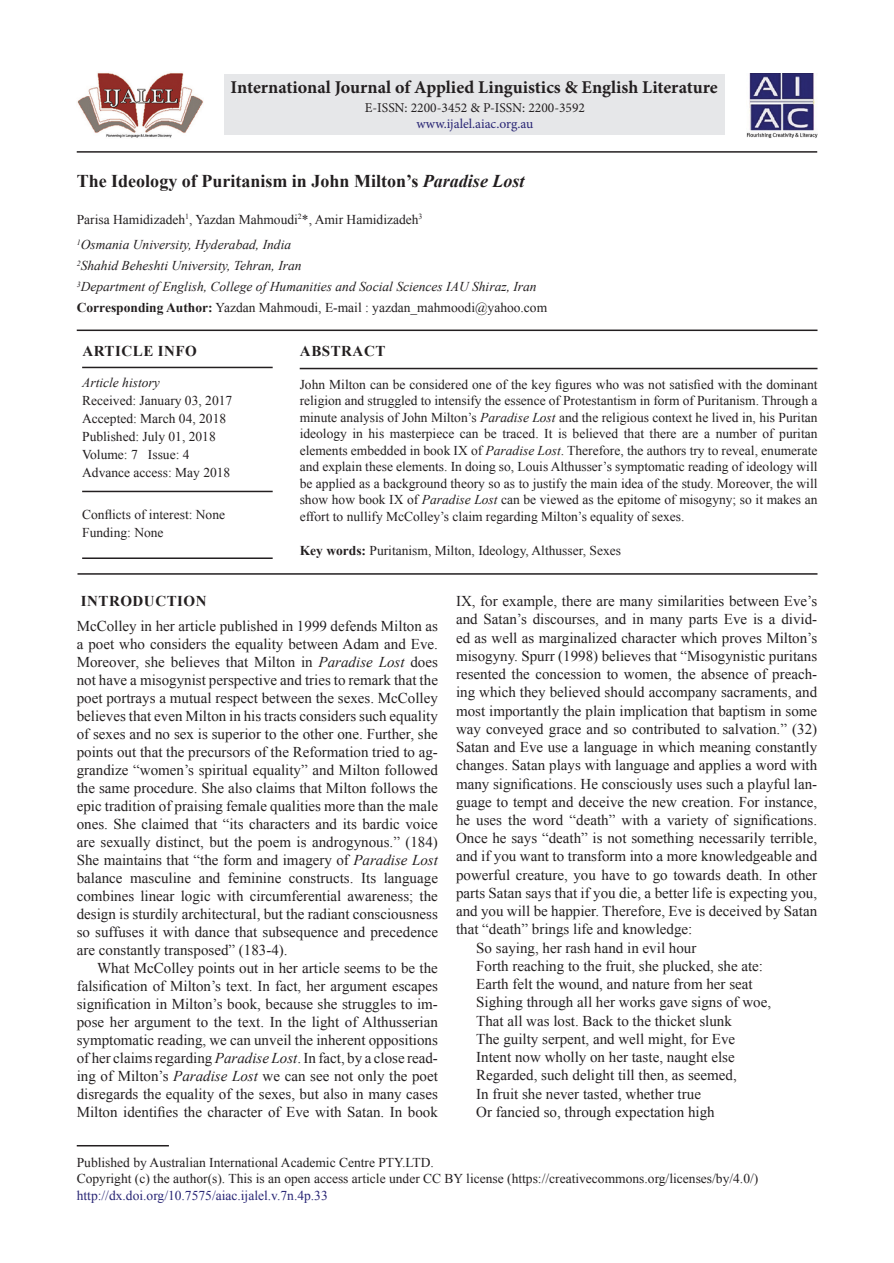
<style>
.page{position:relative;width:894px;height:1263px;background:#fff}
.page>*{position:absolute;margin:0;border:0;box-sizing:border-box;transform-origin:0 0}
.J_Name{font:700 18px "Minion Pro";color:#231f20}
.AT{font:700 18px "Times New Roman";color:#231f20}
.TX{font:15px/18.3px "Times New Roman";color:#231f20;text-align:justify}
.TXFL{font:15px/18px "Times New Roman";color:#231f20;text-align:justify}
.ART_INFO{font:700 15px "Times New Roman";letter-spacing:.035em;color:#231f20}
.ABSH{font:700 15px "Times New Roman";letter-spacing:.035em;color:#231f20}
.ABS{font:13.5px/16.5px "Times New Roman";color:#231f20;text-align:justify}
.PUB_Details{font:13.5px/16.5px "Times New Roman";color:#231f20}
.AFF{font:italic 13.5px "Times New Roman";color:#231f20}
.HIS{font:13.5px/18px "Times New Roman";color:#231f20}
.ADD{font:13.5px "Times New Roman";color:#231f20}
.AU{font:13.5px "Times New Roman";color:#231f20}
.KWD{font:13.5px "Times New Roman";color:#231f20}
.HIS_1{font:13.5px/18px "Times New Roman";color:#231f20}
.ISSN_Num{font:13.5px "Minion Pro";color:#231f20}
.ISSN_Web{font:13.5px "Minion Pro";color:#282574}
.s1{font-style:italic}
.s2{font-weight:700}
.s3{color:#282574}
</style>
<div class="page">
<hr style="left:77px;top:151px;width:739px;height:2px;background:#231f20">
<hr style="left:77px;top:329px;width:740px;height:2px;background:#231f20">
<hr style="left:299px;top:368px;width:518px;height:1px;background:#231f20">
<hr style="left:77px;top:573px;width:740px;height:1px;background:#231f20">
<hr style="left:77px;top:1145px;width:92px;height:1px;background:#231f20">
<div style="left:224px;top:74px;width:501px;height:60px;background:#e6e7e9"></div>
<img style="left:746px;top:73px;width:70px;height:65px">
<img style="left:77px;top:73px;width:126px;height:65px">
<hr style="left:82px;top:367px;width:190px;height:1px;background:#231f20">
<hr style="left:82px;top:491px;width:190px;height:1px;background:#231f20">
<hr style="left:82px;top:557px;width:190px;height:2px;background:#231f20">
<p class="J_Name" style="left:230px;top:75px;width:488px">International Journal of Applied Linguistics &amp; English Literature</p>
<p class="ISSN_Num" style="left:364px;top:98px;width:222px">E-ISSN: 2200-3452 &amp; P-ISSN: 2200-3592</p>
<p class="ISSN_Web" style="left:416px;top:115px;width:118px">www.ijalel.aiac.org.au</p>
<p class="AT" style="left:77px;top:168px;width:449px">The Ideology of Puritanism in John Milton’s <span class="s1">Paradise Lost</span></p>
<p class="AU" style="left:77px;top:210px;width:347px">Parisa Hamidizadeh<sup>1</sup>, Yazdan Mahmoudi<sup>2</sup>*, Amir Hamidizadeh<sup>3</sup></p>
<p class="AFF" style="left:77px;top:236px;width:216px"><sup>1</sup>Osmania University, Hyderabad, India</p>
<p class="AFF" style="left:77px;top:256px;width:226px"><sup>2</sup>Shahid Beheshti University, Tehran, Iran</p>
<p class="AFF" style="left:77px;top:277px;width:461px"><sup>3</sup>Department of English, College of Humanities and Social Sciences IAU Shiraz, Iran</p>
<p class="ADD" style="left:77px;top:298px;width:472px"><span class="s2">Corresponding Author:</span> Yazdan Mahmoudi, E-mail : yazdan_mahmoodi@yahoo.com</p>
<p class="ABSH" style="left:300px;top:340px;width:87px">ABSTRACT</p>
<p class="ABS" style="left:299px;top:375px;width:519px">John Milton can be considered one of the key figures who was not satisfied with the dominant religion and struggled to intensify the essence of Protestantism in form of Puritanism. Through a minute analysis of John Milton’s <span class="s1">Paradise Lost</span> and the religious context he lived in, his Puritan ideology in his masterpiece can be traced. It is believed that there are a number of puritan elements embedded in book IX of <span class="s1">Paradise Lost</span>. Therefore, the authors try to reveal, enumerate and explain these elements. In doing so, Louis Althusser’s symptomatic reading of ideology will be applied as a background theory so as to justify the main idea of the study. Moreover, the will show how book IX of <span class="s1">Paradise Lost</span> can be viewed as the epitome of misogyny; so it makes an effort to nullify McColley’s claim regarding Milton’s equality of sexes.</p>
<p class="KWD" style="left:299px;top:541px;width:323px"><span class="s2">Key words:</span> Puritanism, Milton, Ideology, Althusser, Sexes</p>
<h1 class="ART_INFO" style="left:81px;top:590px;width:127px">INTRODUCTION</h1>
<p class="TXFL" style="left:77px;top:616px;width:362px">McColley in her article published in 1999 defends Milton as a poet who considers the equality between Adam and Eve.<br>Moreover, she believes that Milton in <span class="s1">Paradise Lost</span> does not have a misogynist perspective and tries to remark that the poet portrays a mutual respect between the sexes. McColley believes that even Milton in his tracts considers such equality of sexes and no sex is superior to the other one. Further, she points out that the precursors of the Reformation tried to ag&shy;grandize “women’s spiritual equality” and Milton followed the same procedure. She also claims that Milton follows the epic tradition of praising female qualities more than the male ones. She claimed that “its characters and its bardic voice are sexually distinct, but the poem is androgynous.” (184)<br>She maintains that “the form and imagery of <span class="s1">Paradise Lost </span>balance masculine and feminine constructs. Its language combines linear logic with circumferential awareness; the design is sturdily architectural, but the radiant consciousness so suffuses it with dance that subsequence and precedence are constantly transposed” (183-4).</p>
<p class="TX" style="left:77px;top:958px;width:362px;text-indent:20px">What McColley points out in her article seems to be the falsification of Milton’s text. In fact, her argument escapes signification in Milton’s book, because she struggles to im&shy;pose her argument to the text. In the light of Althusserian symptomatic reading, we can unveil the inherent oppositions of her claims regarding <span class="s1">Paradise Lost</span>. In fact, by a close read&shy;ing of Milton’s <span class="s1">Paradise Lost</span> we can see not only the poet disregards the equality of the sexes, but also in many cases Milton identifies the character of Eve with Satan. In book</p>
<p class="ART_INFO" style="left:82px;top:340px;width:116px">ARTICLE INFO</p>
<p class="HIS" style="left:82px;top:373px;width:151px"><span class="s1">Article history<br></span>Received: January 03, 2017<br>Accepted: March 04, 2018<br>Published: July 01, 2018<br>Volume: 7 Issue: 4<br>Advance access: May 2018</p>
<p class="HIS_1" style="left:82px;top:505px;width:144px">Conflicts of interest: None<br>Funding: None</p>
<p class="TX" style="left:456px;top:591px;width:362px">IX, for example, there are many similarities between Eve’s and Satan’s discourses, and in many parts Eve is a divid&shy;ed as well as marginalized character which proves Milton’s misogyny. Spurr (1998) believes that “Misogynistic puritans resented the concession to women, the absence of preach&shy;ing which they believed should accompany sacraments, and most importantly the plain implication that baptism in some way conveyed grace and so contributed to salvation.” (32)<br>Satan and Eve use a language in which meaning constantly changes. Satan plays with language and applies a word with many significations. He consciously uses such a playful lan&shy;guage to tempt and deceive the new creation. For instance, he uses the word “death” with a variety of significations.<br>Once he says “death” is not something necessarily terrible, and if you want to transform into a more knowledgeable and powerful creature, you have to go towards death. In other parts Satan says that if you die, a better life is expecting you, and you will be happier. Therefore, Eve is deceived by Satan that “death” brings life and knowledge:</p>
<p class="TX" style="left:476px;top:938px;width:221px">So saying, her rash hand in evil hour</p>
<p class="TX" style="left:476px;top:956px;width:288px">Forth reaching to the fruit, she plucked, she ate:</p>
<p class="TX" style="left:476px;top:974px;width:278px">Earth felt the wound, and nature from her seat</p>
<p class="TX" style="left:476px;top:992px;width:296px">Sighing through all her works gave signs of woe,</p>
<p class="TX" style="left:476px;top:1011px;width:257px">That all was lost. Back to the thicket slunk</p>
<p class="TX" style="left:476px;top:1029px;width:260px">The guilty serpent, and well might, for Eve</p>
<p class="TX" style="left:476px;top:1047px;width:260px">Intent now wholly on her taste, naught else</p>
<p class="TX" style="left:476px;top:1065px;width:262px">Regarded, such delight till then, as seemed,</p>
<p class="TX" style="left:476px;top:1084px;width:226px">In fruit she never tasted, whether true</p>
<p class="TX" style="left:476px;top:1102px;width:240px">Or fancied so, through expectation high</p>
<p class="PUB_Details" style="left:77px;top:1153px;width:682px">Published by Australian International Academic Centre PTY.LTD.<br>Copyright (c) the author(s). This is an open access article under CC BY license (https://creativecommons.org/licenses/by/4.0/) <span class="s3">http://dx.doi.org/10.7575/aiac.ijalel.v.7n.4p.33</span></p>
</div>
